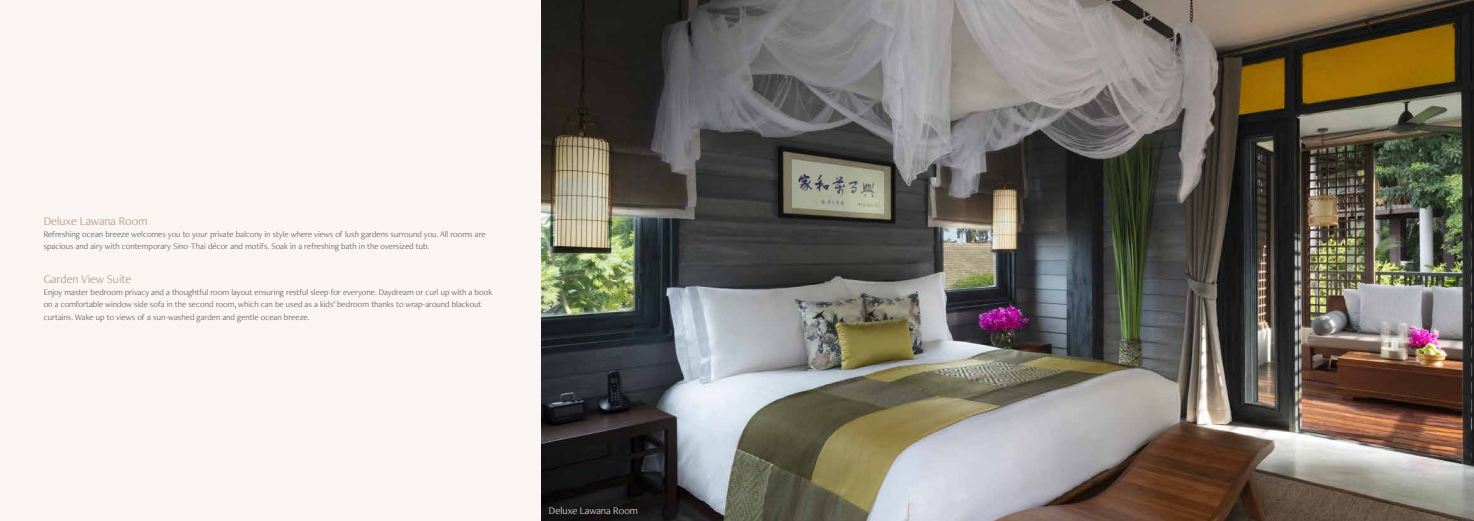
<style>
.page{position:relative;width:1474px;height:521px;background:#fff}
.page>*{position:absolute;margin:0;border:0;box-sizing:border-box;transform-origin:0 0}
.t1{font:300 12.25px "Freight Neo Pro";color:#aa8c78}
.t2{font:300 10.5px "Freight Neo Pro";color:#fff}
.t3{font:300 8.75px/12.2px "Freight Neo Pro";color:#4d4d4f}
</style>
<div class="page">
<div style="left:0;top:0;width:541px;height:521px;background:#faf5f3"></div>
<img style="left:541px;top:0;width:932px;height:521px">
<h1 class="t1" style="left:44px;top:212px;width:105px">Deluxe Lawana Room</h1>
<p class="t3" style="left:44px;top:228px;width:443px">Refreshing ocean breeze welcomes you to your private balcony in style where views of lush gardens surround you. All rooms are spacious and airy with contemporary Sino-Thai décor and motifs. Soak in a refreshing bath in the oversized tub.</p>
<h1 class="t1" style="left:44px;top:270px;width:89px">Garden View Suite</h1>
<p class="t3" style="left:44px;top:286px;width:450px">Enjoy master bedroom privacy and a thoughtful room layout ensuring restful sleep for everyone. Daydream or curl up with a book on a comfortable window side sofa in the second room, which can be used as a kids’ bedroom thanks to wrap-around blackout curtains. Wake up to views of a sun-washed garden and gentle ocean breeze.</p>
<p class="t2" style="left:549px;top:503px;width:91px">Deluxe Lawana Room</p>
</div>
